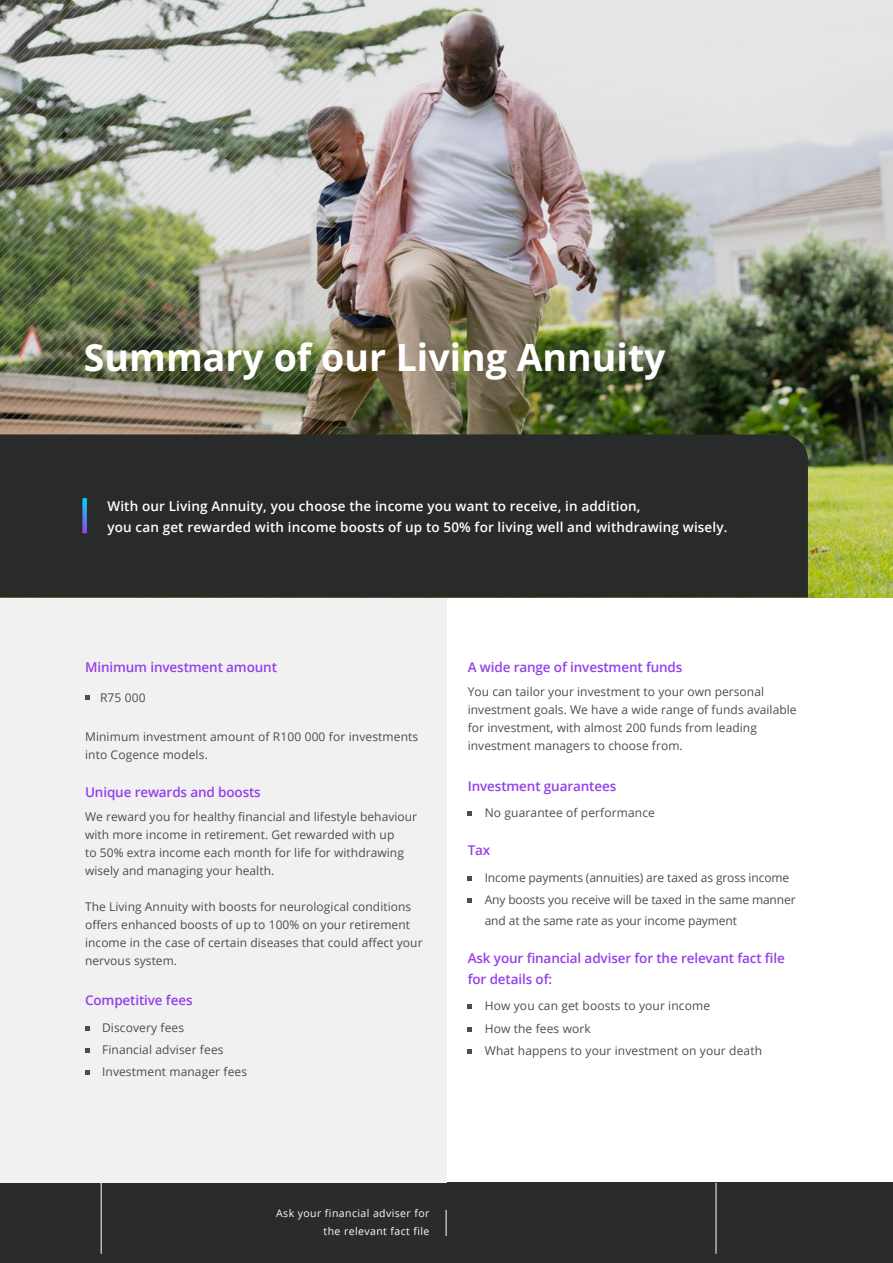
<style>
.page{position:relative;width:893px;height:1263px;background:#fff}
.page>*{position:absolute;margin:0;border:0;box-sizing:border-box;transform-origin:0 0}
.t1{font:700 37.5px "Open Sans";color:#fff}
.t2{font:600 13.5px/21px "Open Sans";letter-spacing:-.01em;color:#9440e8}
.t3{font:600 13.5px/21px "Open Sans";letter-spacing:.01em;color:#fff}
.t4{font:12px/18px "Open Sans";letter-spacing:.005em;color:#4d4d4f}
.t5{font:10.5px/18px "Open Sans";letter-spacing:.04em;color:#fff;text-align:right}
</style>
<div class="page">
<div style="left:0;top:1183px;width:893px;height:80px;background:#292b2c"></div>
<svg style="left:446px;top:1210px;width:1px;height:26px"></svg>
<hr style="left:101px;top:1183px;width:1px;height:71px;background:#fff">
<hr style="left:716px;top:1183px;width:1px;height:71px;background:#fff">
<div style="left:0;top:328px;width:446px;height:855px;background:#f1f1f2"></div>
<img style="left:340px;top:0;width:553px;height:597px">
<svg style="left:0;top:0;width:340px;height:26px;background:#bdbfbd"></svg>
<svg style="left:0;top:30px;width:340px;height:33px;background:#a4a79f"></svg>
<svg style="left:0;top:67px;width:340px;height:28px;background:#d3d5d3"></svg>
<img style="left:0;top:99px;width:340px;height:335px">
<img style="left:8px;top:128px;width:332px;height:306px">
<img style="left:32px;top:152px;width:308px;height:282px">
<img style="left:52px;top:172px;width:288px;height:262px">
<img style="left:69px;top:189px;width:271px;height:245px">
<img style="left:81px;top:201px;width:259px;height:233px">
<img style="left:93px;top:213px;width:247px;height:221px">
<svg style="left:85px;top:696px;width:4px;height:4px"></svg>
<svg style="left:85px;top:1026px;width:4px;height:4px"></svg>
<svg style="left:85px;top:1048px;width:4px;height:4px"></svg>
<svg style="left:85px;top:1070px;width:4px;height:5px"></svg>
<svg style="left:468px;top:811px;width:4px;height:5px"></svg>
<svg style="left:468px;top:876px;width:4px;height:4px"></svg>
<svg style="left:468px;top:898px;width:4px;height:4px"></svg>
<svg style="left:468px;top:1005px;width:4px;height:4px"></svg>
<svg style="left:468px;top:1027px;width:4px;height:4px"></svg>
<svg style="left:468px;top:1049px;width:4px;height:4px"></svg>
<div style="left:0;top:434px;width:808px;height:163px;background:#292b2b"></div>
<svg style="left:82px;top:498px;width:5px;height:35px"></svg>
<h1 class="t1" style="left:84px;top:330px;width:583px">Summary of our Living Annuity</h1>
<p class="t3" style="left:107px;top:495px;width:621px">With our Living Annuity, you choose the income you want to receive, in addition,<br>you can get rewarded with income boosts of up to 50% for living well and withdrawing wisely.</p>
<p class="t2" style="left:85px;top:656px;width:193px">Minimum investment amount</p>
<p class="t4" style="left:100px;top:688px;width:47px">R75 000</p>
<p class="t4" style="left:85px;top:727px;width:335px">Minimum investment amount of R100 000 for investments into Cogence models.</p>
<p class="t2" style="left:85px;top:781px;width:177px">Unique rewards and boosts</p>
<p class="t4" style="left:85px;top:807px;width:334px">We reward you for healthy financial and lifestyle behaviour with more income in retirement. Get rewarded with up<br>to 50% extra income each month for life for withdrawing wisely and managing your health.</p>
<p class="t4" style="left:85px;top:897px;width:339px">The Living Annuity with boosts for neurological conditions offers enhanced boosts of up to 100% on your retirement income in the case of certain diseases that could affect your nervous system.</p>
<p class="t2" style="left:85px;top:989px;width:109px">Competitive fees</p>
<p class="t4" style="left:102px;top:1016px;width:147px;line-height:22.2px">Discovery fees<br>Financial adviser fees<br>Investment manager fees</p>
<p class="t2" style="left:468px;top:656px;width:216px">A wide range of investment funds</p>
<p class="t4" style="left:468px;top:683px;width:330px">You can tailor your investment to your own personal investment goals. We have a wide range of funds available for investment, with almost 200 funds from leading investment managers to choose from.</p>
<p class="t2" style="left:468px;top:775px;width:150px">Investment guarantees</p>
<p class="t4" style="left:485px;top:803px;width:172px">No guarantee of performance</p>
<p class="t2" style="left:468px;top:839px;width:24px">Tax</p>
<p class="t4" style="left:485px;top:866px;width:312px;line-height:22.2px">Income payments (annuities) are taxed as gross income<br>Any boosts you receive will be taxed in the same manner</p>
<p class="t4" style="left:485px;top:911px;width:254px">and at the same rate as your income payment</p>
<p class="t2" style="left:468px;top:947px;width:319px">Ask your financial adviser for the relevant fact file for details of:</p>
<p class="t4" style="left:485px;top:995px;width:279px;line-height:22.2px">How you can get boosts to your income<br>How the fees work<br>What happens to your investment on your death</p>
<p class="t5" style="left:276px;top:1204px;width:155px">Ask your financial adviser for the relevant fact file</p>
</div>
